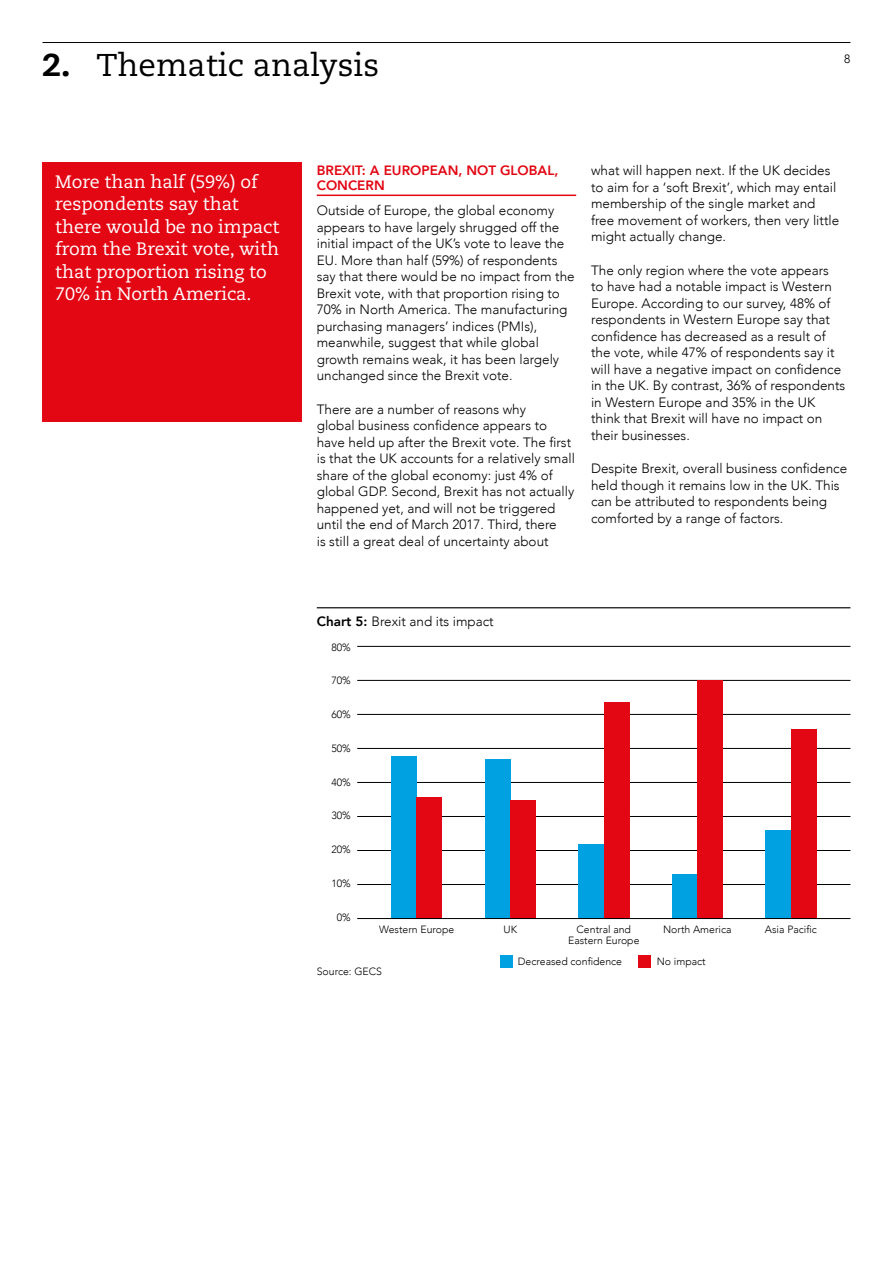
<style>
.page{position:relative;width:893px;height:1263px;background:#fff}
.page>*{position:absolute;margin:0;border:0;box-sizing:border-box;transform-origin:0 0}
.t1{font:31.5px "Caecilia";color:#000}
.t2{font:18px/22.5px "Caecilia";letter-spacing:-.005em;color:#fff}
.t3{font:300 13.5px/16.5px "Avenir";color:#000}
.t4{font:800 13.5px/15px "Avenir";color:#e30613}
.t5{font:300 12px "Avenir";color:#000}
.t6{font:300 10.5px/10.5px "Avenir";color:#000;text-align:center}
.s1{font-weight:800}
</style>
<div class="page">
<hr style="left:357px;top:748px;width:493px;height:1px;background:#000">
<hr style="left:357px;top:884px;width:493px;height:1px;background:#000">
<hr style="left:317px;top:195px;width:259px;height:1px;background:#e30613">
<hr style="left:43px;top:42px;width:807px;height:1px;background:#000">
<div style="left:43px;top:162px;width:259px;height:259px;background:#e30613"></div>
<hr style="left:317px;top:607px;width:533px;height:1px;background:#000">
<hr style="left:357px;top:782px;width:493px;height:1px;background:#000">
<hr style="left:357px;top:646px;width:493px;height:1px;background:#000">
<hr style="left:357px;top:680px;width:493px;height:1px;background:#000">
<hr style="left:357px;top:816px;width:493px;height:1px;background:#000">
<div style="left:500px;top:955px;width:12px;height:13px;background:#00a1e0"></div>
<div style="left:638px;top:955px;width:13px;height:13px;background:#e30613"></div>
<hr style="left:357px;top:714px;width:493px;height:1px;background:#000">
<hr style="left:357px;top:850px;width:493px;height:1px;background:#000">
<div style="left:391px;top:756px;width:26px;height:162px;background:#00a1e0"></div>
<div style="left:417px;top:797px;width:25px;height:121px;background:#e30613"></div>
<div style="left:485px;top:759px;width:25px;height:159px;background:#00a1e0"></div>
<div style="left:510px;top:800px;width:26px;height:118px;background:#e30613"></div>
<div style="left:578px;top:844px;width:26px;height:74px;background:#00a1e0"></div>
<div style="left:604px;top:702px;width:25px;height:216px;background:#e30613"></div>
<div style="left:672px;top:874px;width:25px;height:44px;background:#00a1e0"></div>
<div style="left:697px;top:680px;width:26px;height:238px;background:#e30613"></div>
<div style="left:765px;top:830px;width:26px;height:88px;background:#00a1e0"></div>
<div style="left:791px;top:729px;width:25px;height:189px;background:#e30613"></div>
<hr style="left:357px;top:918px;width:493px;height:1px;background:#000">
<h1 class="t1" style="left:43px;top:46px;width:338px"><span class="s1">2.</span> Thematic analysis</h1>
<p class="t5" style="left:844px;top:52px;width:8px">8</p>
<h2 class="t2" style="left:55px;top:171px;width:226px">More than half (59%) of respondents say that there would be no impact from the Brexit vote, with that proportion rising to<br>70% in North America.</h2>
<p class="t4" style="left:317px;top:163px;width:243px">BREXIT: A EUROPEAN, NOT GLOBAL,<br>CONCERN</p>
<p class="t3" style="left:317px;top:202px;width:259px">Outside of Europe, the global economy appears to have largely shrugged off the initial impact of the UK’s vote to leave the EU. More than half (59%) of respondents say that there would be no impact from the Brexit vote, with that proportion rising to 70% in North America. The manufacturing purchasing managers’ indices (PMIs), meanwhile, suggest that while global growth remains weak, it has been largely unchanged since the Brexit vote.</p>
<p class="t3" style="left:317px;top:401px;width:260px">There are a number of reasons why<br>global business confidence appears to have held up after the Brexit vote. The first is that the UK accounts for a relatively small share of the global economy: just 4% of global GDP. Second, Brexit has not actually happened yet, and will not be triggered until the end of March 2017. Third, there<br>is still a great deal of uncertainty about</p>
<p class="t3" style="left:591px;top:162px;width:250px">what will happen next. If the UK decides to aim for a ‘soft Brexit’, which may entail membership of the single market and free movement of workers, then very little might actually change.</p>
<p class="t3" style="left:591px;top:262px;width:256px">The only region where the vote appears<br>to have had a notable impact is Western Europe. According to our survey, 48% of respondents in Western Europe say that confidence has decreased as a result of the vote, while 47% of respondents say it will have a negative impact on confidence in the UK. By contrast, 36% of respondents in Western Europe and 35% in the UK think that Brexit will have no impact on their businesses.</p>
<p class="t3" style="left:591px;top:460px;width:258px">Despite Brexit, overall business confidence held though it remains low in the UK. This can be attributed to respondents being comforted by a range of factors.</p>
<p class="t3" style="left:317px;top:613px;width:178px"><span class="s1">Chart 5:</span> Brexit and its impact</p>
<p class="t6" style="left:331px;top:642px;width:21px">80%</p>
<p class="t6" style="left:331px;top:675px;width:21px">70%</p>
<p class="t6" style="left:331px;top:709px;width:21px">60%</p>
<p class="t6" style="left:331px;top:743px;width:21px">50%</p>
<p class="t6" style="left:331px;top:777px;width:21px">40%</p>
<p class="t6" style="left:331px;top:810px;width:21px">30%</p>
<p class="t6" style="left:331px;top:844px;width:21px">20%</p>
<p class="t6" style="left:331px;top:878px;width:21px">10%</p>
<p class="t6" style="left:337px;top:912px;width:16px">0%</p>
<p class="t6" style="left:379px;top:924px;width:77px">Western Europe</p>
<p class="t6" style="left:663px;top:924px;width:70px">North America</p>
<p class="t6" style="left:518px;top:956px;width:106px">Decreased confidence</p>
<p class="t6" style="left:657px;top:956px;width:51px">No impact</p>
<p class="t6" style="left:503px;top:924px;width:15px">UK</p>
<p class="t6" style="left:568px;top:924px;width:73px">Central and<br>Eastern Europe</p>
<p class="t6" style="left:317px;top:966px;width:67px">Source: GECS</p>
<p class="t6" style="left:765px;top:924px;width:53px">Asia Pacific</p>
</div>
